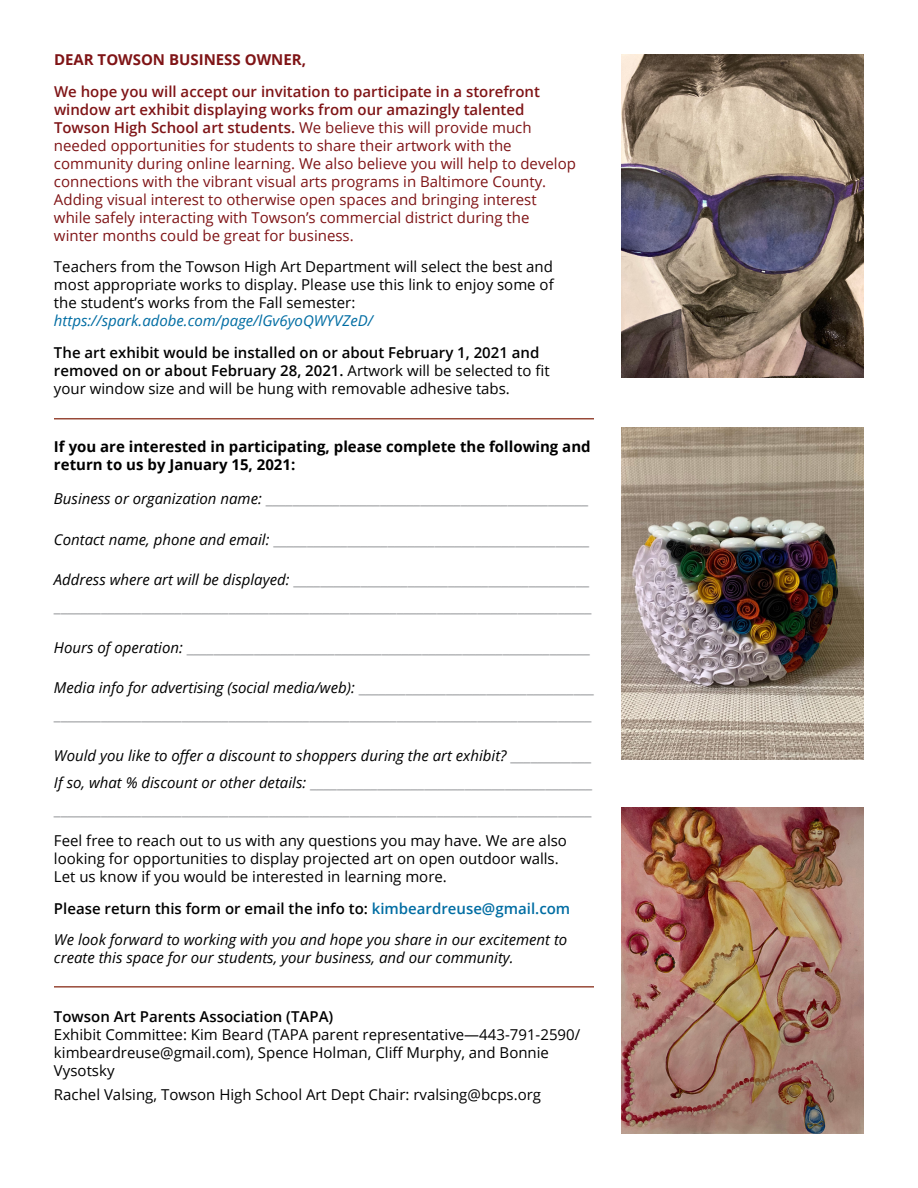
<style>
.page{position:relative;width:918px;height:1188px;background:#fff}
.page>*{position:absolute;margin:0;border:0;box-sizing:border-box;transform-origin:0 0}
.t1{font:15px/27px "Open Sans";color:#939598}
.t2{font:15px/18px "Open Sans";color:#000}
.t3{font:15px/18px "Open Sans";color:#7f1416}
.t4{font:600 15px/18px "Open Sans";color:#000}
.t5{font:italic 15px/31.5px "Open Sans";color:#000}
.t6{font:700 15px/18px "Open Sans";color:#000}
.t7{font:italic 15px "Open Sans";color:#006da3}
.t8{font:700 15px "Open Sans";color:#7f1416}
.s1{font-weight:600}
.s2{font-weight:400}
.s3{font-style:italic;color:#000}
.s4{font-weight:600;font-style:normal}
.s5{font-weight:600;font-style:normal;color:#006da3}
</style>
<div class="page">
<img style="left:621px;top:808px;width:243px;height:326px">
<img style="left:621px;top:428px;width:243px;height:331px">
<img style="left:621px;top:54px;width:243px;height:324px">
<hr style="left:54px;top:986px;width:540px;height:2px;background:#984938">
<hr style="left:54px;top:418px;width:540px;height:1px;background:#984938">
<p class="t8" style="left:54px;top:49px;width:254px">DEAR TOWSON BUSINESS OWNER,</p>
<p class="t3" style="left:54px;top:82px;width:524px"><span class="s1">We hope you will accept our invitation to participate in a storefront window art exhibit displaying works from our amazingly talented Towson High School art students.</span> We believe this will provide much needed opportunities for students to share their artwork with the community during online learning. We also believe you will help to develop connections with the vibrant visual arts programs in Baltimore County.<br>Adding visual interest to otherwise open spaces and bringing interest while safely interacting with Towson’s commercial district during the winter months could be great for business.</p>
<p class="t2" style="left:54px;top:258px;width:501px;text-align:justify">Teachers from the Towson High Art Department will select the best and most appropriate works to display. Please use this link to enjoy some of the student’s works from the Fall semester:</p>
<p class="t7" style="left:54px;top:311px;width:320px">https://spark.adobe.com/page/lGv6yoQWYVZeD/</p>
<p class="t4" style="left:54px;top:343px;width:497px">The art exhibit would be installed on or about February 1, 2021 and removed on or about February 28, 2021. <span class="s2">Artwork will be selected to fit your window size and will be hung with removable adhesive tabs.</span></p>
<p class="t6" style="left:54px;top:438px;width:538px">If you are interested in participating, please complete the following and return to us by January 15, 2021:</p>
<p class="t1" style="left:54px;top:485px;width:536px"><span class="s3">Business or organization name:</span> ________________________________________________</p>
<p class="t1" style="left:54px;top:525px;width:537px"><span class="s3">Contact name, phone and email:</span> _______________________________________________</p>
<p class="t1" style="left:54px;top:566px;width:539px"><span class="s3">Address where art will be displayed:</span> ____________________________________________ ________________________________________________________________________________</p>
<p class="t1" style="left:54px;top:633px;width:538px"><span class="s3">Hours of operation:</span> ____________________________________________________________</p>
<p class="t1" style="left:54px;top:674px;width:541px"><span class="s3">Media info for advertising (social media/web):</span> ___________________________________ ________________________________________________________________________________</p>
<p class="t1" style="left:54px;top:741px;width:540px;text-align:justify"><span class="s3">Would you like to offer a discount to shoppers during the art exhibit?</span> ____________ <span class="s3">If so, what % discount or other details:</span> __________________________________________ ________________________________________________________________________________</p>
<p class="t2" style="left:54px;top:831px;width:515px">Feel free to reach out to us with any questions you may have. We are also looking for opportunities to display projected art on open outdoor walls.<br>Let us know if you would be interested in learning more.</p>
<p class="t5" style="left:54px;top:892px;width:518px"><span class="s4">Please return this form or email the info to:</span> <span class="s5">kimbeardreuse@gmail.com<br></span>We look forward to working with you and hope you share in our excitement to</p>
<p class="t5" style="left:54px;top:942px;width:461px">create this space for our students, your business, and our community.</p>
<p class="t4" style="left:54px;top:1007px;width:281px">Towson Art Parents Association (TAPA)</p>
<p class="t2" style="left:54px;top:1025px;width:528px">Exhibit Committee: Kim Beard (TAPA parent representative—443-791-2590/ kimbeardreuse@gmail.com), Spence Holman, Cliff Murphy, and Bonnie<br>Vysotsky</p>
<p class="t2" style="left:54px;top:1086px;width:489px">Rachel Valsing, Towson High School Art Dept Chair: rvalsing@bcps.org</p>
</div>
